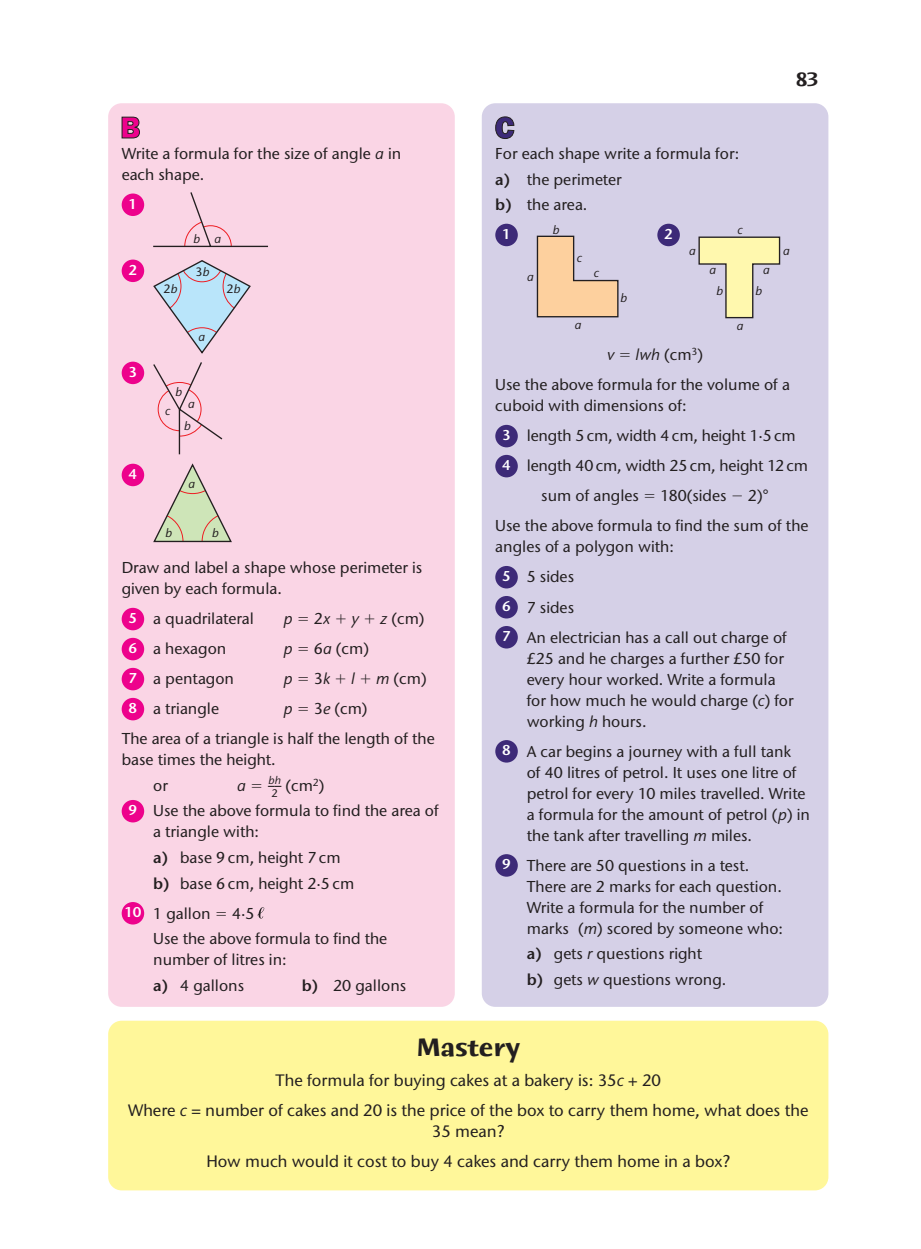
<style>
.page{position:relative;width:921px;height:1249px;background:#fff}
.page>*{position:absolute;margin:0;border:0;box-sizing:border-box;transform-origin:0 0}
.t1{font:700 27px "Humana Sans ITC Std";color:#231f20}
.t2{font:700 21px "Humana Sans ITC Std";color:#231f20}
.t3{font:500 16.5px/30px "Stone Sans ITC Std";color:#231f20;text-align:center}
.t4{font:500 15.75px/21px "Stone Sans ITC Std";color:#231f20}
.t5{font:italic 500 15.75px "Stone Sans ITC Std";color:#231f20}
.t6{font:600 14.25px "Stone Sans ITC Std";color:#fff}
.t7{font:500 13.35px "Stone Sans ITC Std";color:#231f20;scale:.95 1}
.t8{font:italic 12.15px "Stone Sans";color:#231f20}
.t9{font:12.15px "Stone Sans";color:#231f20}
.s1{font-style:italic}
.s2{font-weight:600;font-size:14.25px;color:#fff}
.s3{font-style:italic;font-size:10.95px}
.s4{font-weight:600}
</style>
<div class="page">
<div style="left:108px;top:1020px;width:720px;height:170px;background:#fff79a;border-radius:14px"></div>
<div style="left:482px;top:103px;width:346px;height:903px;background:#d5d0e7;border-radius:14px"></div>
<svg style="left:495px;top:116px;width:20px;height:23px"></svg>
<div style="left:495px;top:224px;width:23px;height:22px;background:#3d2a78;border-radius:50%"></div>
<svg style="left:536px;top:235px;width:83px;height:83px"></svg>
<div style="left:657px;top:224px;width:23px;height:22px;background:#3d2a78;border-radius:50%"></div>
<svg style="left:698px;top:236px;width:83px;height:83px"></svg>
<div style="left:495px;top:425px;width:23px;height:22px;background:#3d2a78;border-radius:50%"></div>
<div style="left:495px;top:455px;width:23px;height:22px;background:#3d2a78;border-radius:50%"></div>
<div style="left:495px;top:566px;width:23px;height:22px;background:#3d2a78;border-radius:50%"></div>
<div style="left:495px;top:596px;width:23px;height:22px;background:#3d2a78;border-radius:50%"></div>
<div style="left:495px;top:626px;width:23px;height:22px;background:#3d2a78;border-radius:50%"></div>
<div style="left:495px;top:740px;width:23px;height:22px;background:#3d2a78;border-radius:50%"></div>
<div style="left:495px;top:854px;width:23px;height:22px;background:#3d2a78;border-radius:50%"></div>
<div style="left:108px;top:103px;width:347px;height:903px;background:#fad5e5;border-radius:14px"></div>
<svg style="left:121px;top:116px;width:19px;height:23px"></svg>
<div style="left:122px;top:193px;width:22px;height:23px;background:#ed028c;border-radius:50%"></div>
<svg style="left:153px;top:192px;width:115px;height:55px"></svg>
<div style="left:122px;top:259px;width:22px;height:23px;background:#ed028c;border-radius:50%"></div>
<svg style="left:153px;top:260px;width:98px;height:94px"></svg>
<div style="left:122px;top:361px;width:22px;height:23px;background:#ed028c;border-radius:50%"></div>
<svg style="left:153px;top:362px;width:69px;height:92px"></svg>
<div style="left:122px;top:463px;width:22px;height:23px;background:#ed028c;border-radius:50%"></div>
<svg style="left:153px;top:463px;width:79px;height:79px"></svg>
<div style="left:122px;top:607px;width:22px;height:23px;background:#ed028c;border-radius:50%"></div>
<div style="left:122px;top:637px;width:22px;height:23px;background:#ed028c;border-radius:50%"></div>
<div style="left:122px;top:667px;width:22px;height:23px;background:#ed028c;border-radius:50%"></div>
<div style="left:122px;top:697px;width:22px;height:23px;background:#ed028c;border-radius:50%"></div>
<div style="left:122px;top:799px;width:22px;height:23px;background:#ed028c;border-radius:50%"></div>
<div style="left:122px;top:901px;width:22px;height:23px;background:#ed028c;border-radius:50%"></div>
<svg style="left:257px;top:907px;width:7px;height:11px"></svg>
<p class="t4" style="left:122px;top:143px;width:281px">Write a formula for the size of angle <span class="s1">a</span> in each shape.</p>
<p class="t6" style="left:129px;top:194px;width:10px">1</p>
<p class="t8" style="left:193px;top:231px;width:29px">b a</p>
<p class="t6" style="left:129px;top:260px;width:10px">2</p>
<p class="t9" style="left:164px;top:281px;width:15px">2<span class="s1">b</span></p>
<p class="t9" style="left:226px;top:281px;width:15px">2<span class="s1">b</span></p>
<p class="t9" style="left:196px;top:264px;width:15px">3<span class="s1">b</span></p>
<p class="t6" style="left:129px;top:362px;width:10px">3</p>
<p class="t6" style="left:129px;top:464px;width:10px">4</p>
<p class="t8" style="left:198px;top:329px;width:8px">a</p>
<p class="t8" style="left:175px;top:384px;width:8px">b</p>
<p class="t8" style="left:165px;top:403px;width:7px">c</p>
<p class="t8" style="left:188px;top:396px;width:8px">a</p>
<p class="t8" style="left:184px;top:418px;width:8px">b</p>
<p class="t8" style="left:188px;top:476px;width:8px">a</p>
<p class="t8" style="left:165px;top:525px;width:8px">b</p>
<p class="t8" style="left:212px;top:525px;width:8px">b</p>
<p class="t4" style="left:122px;top:557px;width:302px">Draw and label a shape whose perimeter is given by each formula.</p>
<p class="t4" style="left:129px;top:608px;width:127px"><span class="s2">5</span> a quadrilateral</p>
<p class="t5" style="left:284px;top:609px;width:10px">p</p>
<p class="t4" style="left:314px;top:608px;width:18px">2<span class="s1">x</span></p>
<p class="t5" style="left:351px;top:609px;width:9px">y</p>
<p class="t4" style="left:380px;top:608px;width:46px"><span class="s1">z</span> (cm)</p>
<p class="t4" style="left:129px;top:638px;width:99px"><span class="s2">6</span> a hexagon</p>
<p class="t5" style="left:284px;top:639px;width:10px">p</p>
<p class="t4" style="left:314px;top:638px;width:56px">6<span class="s1">a</span> (cm)</p>
<p class="t4" style="left:129px;top:668px;width:107px"><span class="s2">7</span> a pentagon</p>
<p class="t5" style="left:284px;top:669px;width:10px">p</p>
<p class="t4" style="left:314px;top:668px;width:18px">3<span class="s1">k</span></p>
<p class="t5" style="left:351px;top:669px;width:5px">l</p>
<p class="t4" style="left:376px;top:668px;width:52px"><span class="s1">m</span> (cm)</p>
<p class="t4" style="left:129px;top:698px;width:92px"><span class="s2">8</span> a triangle</p>
<p class="t5" style="left:284px;top:699px;width:10px">p</p>
<p class="t4" style="left:122px;top:693px;width:315px;line-height:30px;text-indent:192px">3<span class="s1">e</span> (cm)<br>The area of a triangle is half the length of the</p>
<p class="t4" style="left:153px;top:747px;width:124px;line-height:25.5px;text-indent:-32px">base times the height. or</p>
<p class="t5" style="left:237px;top:775px;width:10px">a</p>
<p class="t7" style="left:268px;top:772px;width:16px">__<span class="s3">bh</span></p>
<p class="t4" style="left:129px;top:772px;width:312px;line-height:25.5px;text-indent:143px"><sub>2</sub> (cm<sup>2</sup>)<br><span class="s2">9</span> Use the above formula to find the area of</p>
<p class="t4" style="left:153px;top:819px;width:203px;line-height:25.5px">a triangle with:<br><span class="s4">a)</span> base 9 cm, height 7 cm <span class="s4">b)</span> base 6 cm, height 2·5 cm</p>
<p class="t4" style="left:125px;top:902px;width:88px"><span class="s2">10</span> 1 gallon</p>
<p class="t4" style="left:153px;top:900px;width:236px;line-height:25.5px;text-indent:79px">4·5<br>Use the above formula to find the</p>
<p class="t4" style="left:153px;top:946px;width:135px;line-height:25.5px">number of litres in: <span class="s4">a)</span> 4 gallons</p>
<p class="t4" style="left:302px;top:974px;width:106px"><span class="s4">b)</span> 20 gallons</p>
<p class="t4" style="left:495px;top:141px;width:245px;line-height:25.5px">For each shape write a formula for: <span class="s4">a)</span> the perimeter<br><span class="s4">b)</span> the area.</p>
<p class="t6" style="left:502px;top:225px;width:10px">1</p>
<p class="t8" style="left:552px;top:222px;width:8px">b</p>
<p class="t6" style="left:664px;top:225px;width:10px">2</p>
<p class="t8" style="left:737px;top:222px;width:7px">c</p>
<h2 class="t2" style="left:796px;top:69px;width:23px">83</h2>
<p class="t8" style="left:527px;top:269px;width:8px">a</p>
<p class="t8" style="left:576px;top:250px;width:7px">c</p>
<p class="t8" style="left:593px;top:265px;width:7px">c</p>
<p class="t8" style="left:574px;top:317px;width:8px">a</p>
<p class="t8" style="left:620px;top:290px;width:8px">b</p>
<p class="t8" style="left:689px;top:243px;width:8px">a</p>
<p class="t8" style="left:783px;top:243px;width:8px">a</p>
<p class="t8" style="left:709px;top:262px;width:8px">a</p>
<p class="t8" style="left:762px;top:262px;width:8px">a</p>
<p class="t8" style="left:716px;top:283px;width:8px">b</p>
<p class="t8" style="left:755px;top:283px;width:8px">b</p>
<p class="t8" style="left:736px;top:318px;width:8px">a</p>
<p class="t4" style="left:495px;top:339px;width:296px;line-height:30px;text-indent:140px"><span class="s1">lwh</span> (cm<sup>3</sup>)<br>Use the above formula for the volume of a</p>
<p class="t4" style="left:495px;top:395px;width:193px">cuboid with dimensions of:</p>
<p class="t4" style="left:502px;top:425px;width:295px"><span class="s2">3</span> length 5 cm, width 4 cm, height 1·5 cm</p>
<p class="t4" style="left:502px;top:455px;width:307px"><span class="s2">4</span> length 40 cm, width 25 cm, height 12 cm</p>
<p class="t4" style="left:541px;top:485px;width:99px">sum of angles</p>
<p class="t4" style="left:660px;top:485px;width:68px">180(sides</p>
<p class="t5" style="left:607px;top:345px;width:9px">v</p>
<p class="t4" style="left:495px;top:480px;width:315px;line-height:30px;text-indent:253px">2)°<br>Use the above formula to find the sum of the</p>
<p class="t4" style="left:502px;top:531px;width:286px;line-height:30px;text-indent:-7px">angles of a polygon with:<br><span class="s2">5</span> 5 sides<br><span class="s2">6</span> 7 sides<br><span class="s2">7</span> An electrician has a call out charge of</p>
<p class="t4" style="left:527px;top:647px;width:268px">£25 and he charges a further £50 for every hour worked. Write a formula for how much he would charge (<span class="s1">c</span>) for working <span class="s1">h</span> hours.</p>
<p class="t4" style="left:527px;top:740px;width:285px;text-indent:-25px"><span class="s2">8</span> A car begins a journey with a full tank<br>of 40 litres of petrol. It uses one litre of petrol for every 10 miles travelled. Write a formula for the amount of petrol (<span class="s1">p</span>) in the tank after travelling <span class="s1">m</span> miles.</p>
<p class="t4" style="left:527px;top:854px;width:258px;text-indent:-25px"><span class="s2">9</span> There are 50 questions in a test.<br>There are 2 marks for each question.<br>Write a formula for the number of marks (<span class="s1">m</span>) scored by someone who:</p>
<p class="t4" style="left:527px;top:940px;width:201px;line-height:25.5px"><span class="s4">a)</span> gets <span class="s1">r</span> questions right<br><span class="s4">b)</span> gets <span class="s1">w</span> questions wrong.</p>
<h1 class="t1" style="left:416px;top:1032px;width:105px">Mastery</h1>
<p class="t3" style="left:128px;top:1064px;width:682px">The formula for buying cakes at a bakery is: 35<span class="s1">c</span> + 20<br>Where <span class="s1">c</span> = number of cakes and 20 is the price of the box to carry them home, what does the</p>
<p class="t3" style="left:206px;top:1115px;width:525px">35 mean?<br>How much would it cost to buy 4 cakes and carry them home in a box?</p>
</div>
